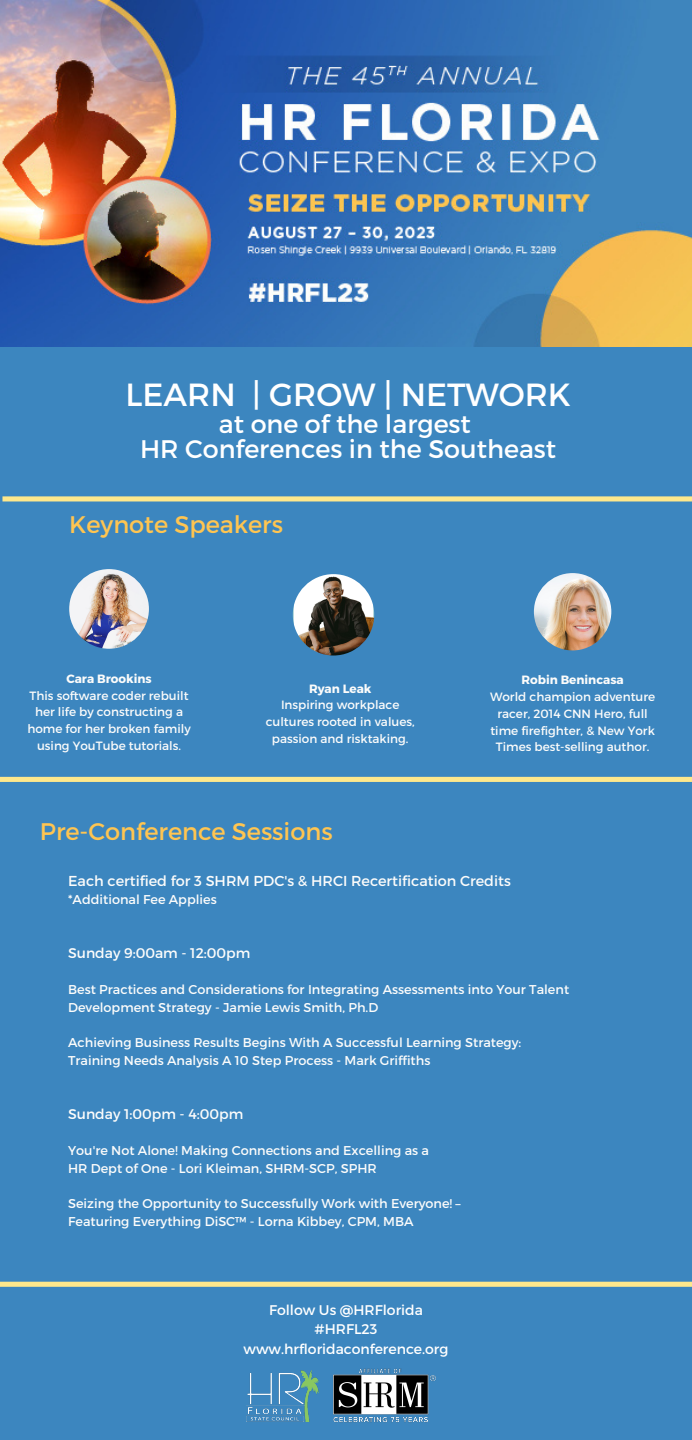
<style>
.page{position:relative;width:692px;height:1440px;background:#fff}
.page>*{position:absolute;margin:0;border:0;box-sizing:border-box;transform-origin:0 0}
.t1{font:32px "Montserrat";color:#fff}
.t2{font:25.4px "Montserrat";color:#fff}
.t3{font:24px "Montserrat";color:#ffc551}
.t4{font:14.4px "Montserrat";color:#fcfcfb}
.t5{font:14px "Montserrat";color:#fff}
.t6{font:14px "Montserrat";color:#fcfcfb}
.t7{font:12.8px/17.7px "Montserrat";color:#fcfcfb}
.t8{font:12px/16.8px "Montserrat";color:#fcfcfb;text-align:center}
.t9{font:700 12px "Montserrat";color:#fcfcfb}
</style>
<div class="page">
<div style="left:0;top:0;width:691px;height:1440px;background:#3c86bf"></div>
<img style="left:246px;top:1371px;width:73px;height:51px">
<div style="left:2px;top:496px;width:689px;height:5px;background:#fee88c"></div>
<img style="left:292px;top:574px;width:82px;height:82px;border-radius:50%">
<img style="left:69px;top:569px;width:80px;height:80px;border-radius:50%">
<img style="left:533px;top:573px;width:78px;height:77px;border-radius:50%">
<div style="left:0;top:1282px;width:691px;height:5px;background:#fee88c"></div>
<div style="left:0;top:777px;width:691px;height:5px;background:#fee88c"></div>
<img style="left:333px;top:1368px;width:103px;height:55px">
<img style="left:0;top:0;width:691px;height:346px">
<p class="t1" style="left:125px;top:374px;width:447px">LEARN | GROW | NETWORK</p>
<p class="t2" style="left:219px;top:407px;width:253px">at one of the largest</p>
<p class="t2" style="left:140px;top:432px;width:417px">HR Conferences in the Southeast</p>
<p class="t3" style="left:69px;top:509px;width:215px">Keynote Speakers</p>
<p class="t9" style="left:66px;top:671px;width:87px">Cara Brookins</p>
<p class="t8" style="left:27px;top:686px;width:165px">This software coder rebuilt her life by constructing a home for her broken family using YouTube tutorials.</p>
<p class="t9" style="left:309px;top:681px;width:64px">Ryan Leak</p>
<p class="t8" style="left:265px;top:696px;width:150px">Inspiring workplace cultures rooted in values, passion and risktaking.</p>
<p class="t9" style="left:521px;top:672px;width:104px">Robin Benincasa</p>
<p class="t8" style="left:489px;top:688px;width:166px">World champion adventure racer, 2014 CNN Hero, full time firefighter, &amp; New York<br>Times best-selling author.</p>
<p class="t3" style="left:40px;top:815px;width:294px">Pre-Conference Sessions</p>
<p class="t4" style="left:68px;top:871px;width:444px">Each certified for 3 SHRM PDC's &amp; HRCI Recertification Credits</p>
<p class="t7" style="left:68px;top:890px;width:150px">*Additional Fee Applies</p>
<p class="t6" style="left:68px;top:944px;width:184px">Sunday 9:00am - 12:00pm</p>
<p class="t7" style="left:68px;top:980px;width:502px">Best Practices and Considerations for Integrating Assessments into Your Talent<br>Development Strategy - Jamie Lewis Smith, Ph.D</p>
<p class="t7" style="left:68px;top:1033px;width:454px">Achieving Business Results Begins With A Successful Learning Strategy:</p>
<p class="t7" style="left:68px;top:1051px;width:363px">Training Needs Analysis A 10 Step Process - Mark Griffiths</p>
<p class="t6" style="left:68px;top:1105px;width:176px">Sunday 1:00pm - 4:00pm</p>
<p class="t7" style="left:68px;top:1141px;width:362px">You're Not Alone! Making Connections and Excelling as a</p>
<p class="t7" style="left:68px;top:1159px;width:310px">HR Dept of One - Lori Kleiman, SHRM-SCP, SPHR</p>
<p class="t7" style="left:68px;top:1194px;width:394px">Seizing the Opportunity to Successfully Work with Everyone! –</p>
<p class="t7" style="left:68px;top:1212px;width:347px">Featuring Everything DiSC™ - Lorna Kibbey, CPM, MBA</p>
<p class="t5" style="left:269px;top:1301px;width:155px">Follow Us @HRFlorida</p>
<p class="t5" style="left:314px;top:1320px;width:64px">#HRFL23</p>
<p class="t5" style="left:243px;top:1340px;width:206px">www.hrfloridaconference.org</p>
</div>
